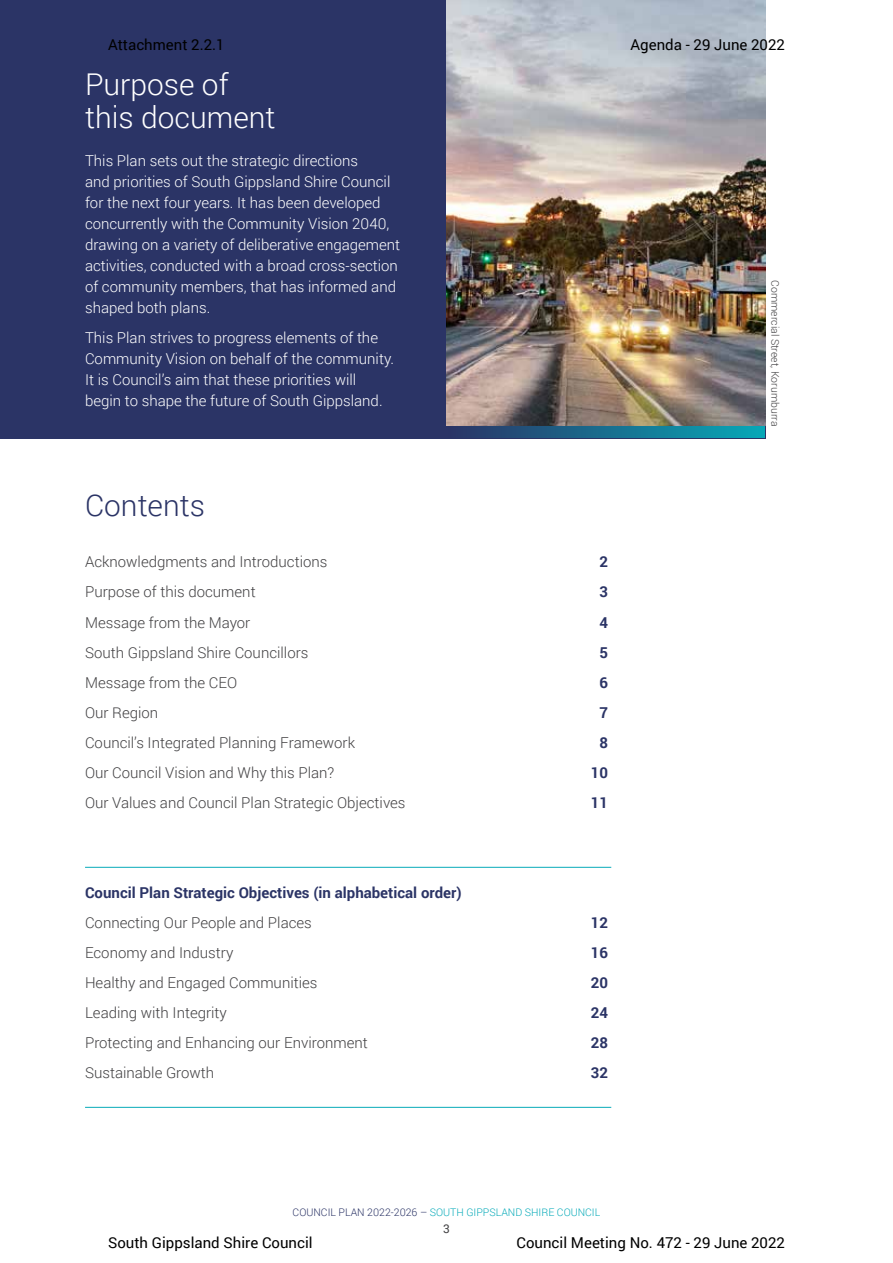
<style>
.page{position:relative;width:893px;height:1263px;background:#fff}
.page>*{position:absolute;margin:0;border:0;box-sizing:border-box;transform-origin:0 0}
.t1{font:300 30px/33px "Roboto";color:#fff}
.t2{font:300 30px "Roboto";color:#2b3466}
.t3{font:300 15px/21px "Roboto";color:#fff}
.t4{font:300 15px "Roboto";color:#414042}
.t5{font:15px "Roboto";color:#000}
.t6{font:700 15px "Roboto";color:#2b3466}
.t7{font:12px "Roboto";color:#414042}
.t8{font:300 10.5px "Roboto";color:#07aab9}
.t9{font:300 10.5px "Roboto";color:#414042}
.s1{color:#2b3466}
</style>
<div class="page">
<div style="left:0;top:0;width:765px;height:438px;background:#2b3466"></div>
<svg style="left:446px;top:425px;width:319px;height:13px;background:#216e8b"></svg>
<hr style="left:85px;top:867px;width:526px;height:1px;background:#07aab9">
<hr style="left:85px;top:1107px;width:526px;height:1px;background:#07aab9">
<img style="left:446px;top:0;width:319px;height:425px">
<p class="t5" style="left:108px;top:34px;width:118px">Attachment 2.2.1</p>
<p class="t5" style="left:630px;top:34px;width:156px">Agenda - 29 June 2022</p>
<h1 class="t1" style="left:85px;top:67px;width:192px">Purpose of this document</h1>
<p class="t3" style="left:85px;top:150px;width:317px">This Plan sets out the strategic directions<br>and priorities of South Gippsland Shire Council for the next four years. It has been developed concurrently with the Community Vision 2040, drawing on a variety of deliberative engagement activities, conducted with a broad cross-section of community members, that has informed and shaped both plans.</p>
<p class="t3" style="left:85px;top:326px;width:311px">This Plan strives to progress elements of the Community Vision on behalf of the community.<br>It is Council’s aim that these priorities will begin to shape the future of South Gippsland.</p>
<h1 class="t2" style="left:85px;top:485px;width:121px">Contents</h1>
<p class="t4" style="left:85px;top:552px;width:244px">Acknowledgments and Introductions</p>
<p class="t6" style="left:599px;top:552px;width:10px">2</p>
<p class="t4" style="left:85px;top:582px;width:172px">Purpose of this document</p>
<p class="t6" style="left:599px;top:582px;width:10px">3</p>
<p class="t4" style="left:85px;top:612px;width:167px">Message from the Mayor</p>
<p class="t6" style="left:599px;top:612px;width:10px">4</p>
<p class="t4" style="left:85px;top:642px;width:225px">South Gippsland Shire Councillors</p>
<p class="t6" style="left:599px;top:642px;width:10px">5</p>
<p class="t4" style="left:85px;top:672px;width:154px">Message from the CEO</p>
<p class="t6" style="left:599px;top:672px;width:10px">6</p>
<p class="t4" style="left:85px;top:702px;width:75px">Our Region</p>
<p class="t6" style="left:599px;top:702px;width:10px">7</p>
<p class="t4" style="left:85px;top:732px;width:271px">Council’s Integrated Planning Framework</p>
<p class="t6" style="left:599px;top:732px;width:10px">8</p>
<p class="t4" style="left:85px;top:762px;width:251px">Our Council Vision and Why this Plan?</p>
<p class="t6" style="left:591px;top:762px;width:19px">10</p>
<p class="t4" style="left:85px;top:792px;width:322px">Our Values and Council Plan Strategic Objectives</p>
<p class="t6" style="left:591px;top:792px;width:19px">11</p>
<p class="t6" style="left:85px;top:882px;width:378px">Council Plan Strategic Objectives (in alphabetical order)</p>
<p class="t4" style="left:85px;top:912px;width:228px">Connecting Our People and Places</p>
<p class="t6" style="left:591px;top:912px;width:19px">12</p>
<p class="t4" style="left:85px;top:942px;width:150px">Economy and Industry</p>
<p class="t6" style="left:591px;top:942px;width:19px">16</p>
<p class="t4" style="left:85px;top:972px;width:234px">Healthy and Engaged Communities</p>
<p class="t6" style="left:591px;top:972px;width:19px">20</p>
<p class="t4" style="left:85px;top:1002px;width:143px">Leading with Integrity</p>
<p class="t6" style="left:591px;top:1002px;width:19px">24</p>
<p class="t4" style="left:85px;top:1032px;width:284px">Protecting and Enhancing our Environment</p>
<p class="t6" style="left:591px;top:1032px;width:19px">28</p>
<p class="t4" style="left:85px;top:1062px;width:131px">Sustainable Growth</p>
<p class="t6" style="left:591px;top:1062px;width:19px">32</p>
<p class="t8" style="left:293px;top:1205px;width:309px"><span class="s1">COUNCIL PLAN 2022-2026 –</span> SOUTH GIPPSLAND SHIRE COUNCIL</p>
<p class="t7" style="left:443px;top:1220px;width:8px">3</p>
<p class="t9" style="left:782px;top:280px;width:148px;rotate:90deg">Commercial Street, Korumburra</p>
<p class="t5" style="left:108px;top:1232px;width:206px">South Gippsland Shire Council</p>
<p class="t5" style="left:517px;top:1232px;width:270px">Council Meeting No. 472 - 29 June 2022</p>
</div>
